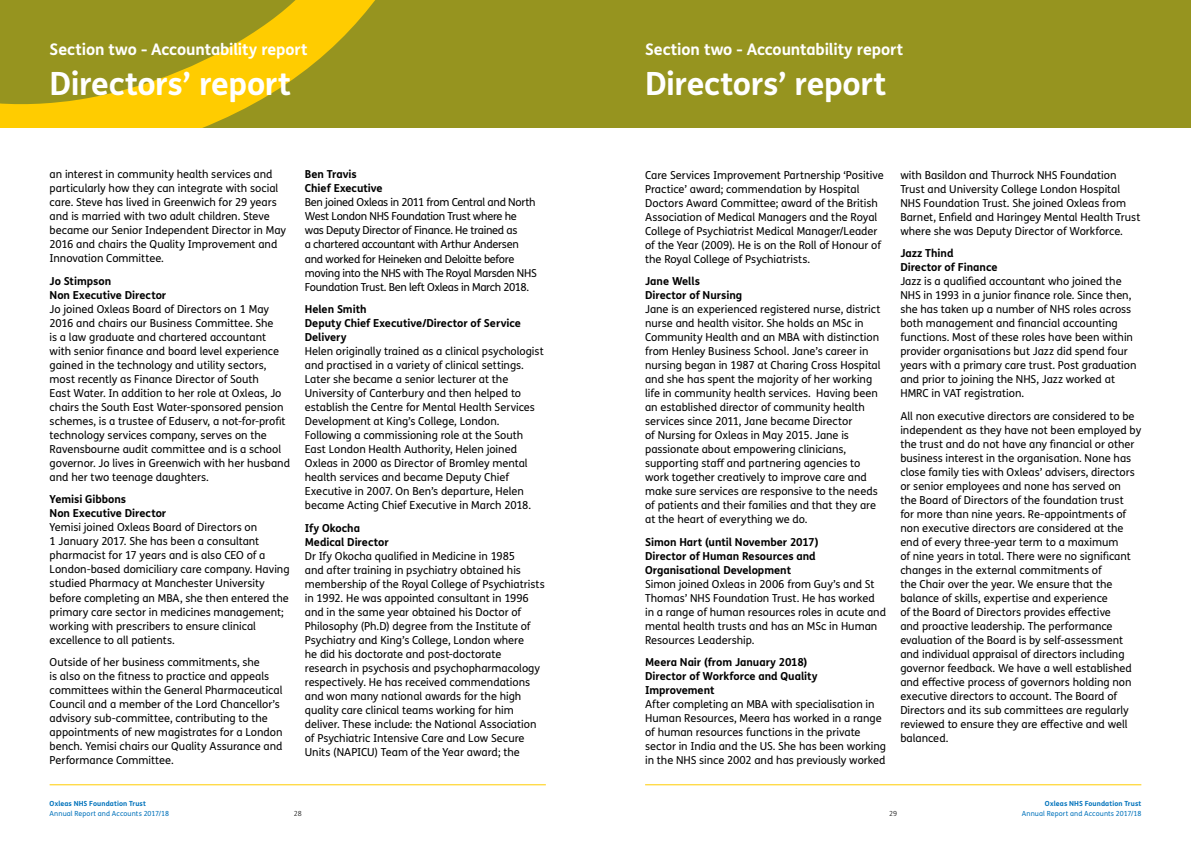
<style>
.page{position:relative;width:1191px;height:842px;background:#fff}
.page>*{position:absolute;margin:0;border:0;box-sizing:border-box;transform-origin:0 0}
.t1{font:700 32px "FS Me Pro";letter-spacing:-.01em;color:#fff}
.t2{font:700 16px "FS Me Pro";letter-spacing:-.01em;color:#fff}
.t3{font:11px/14px "FS Me Pro";letter-spacing:-.005em;color:#000}
.t4{font:700 11px/14px "FS Me Pro";letter-spacing:-.005em;color:#000}
.t5{font:11px/14px "FS Me Pro";letter-spacing:-.03em;color:#000}
.t6{font:7px "FS Me Pro";letter-spacing:.015em;color:#0072bb}
.t7{font:700 7px "FS Me Pro";letter-spacing:.015em;color:#0072bb}
.t8{font:300 7px "FS Me Pro";color:#000}
</style>
<div class="page">
<hr style="left:645px;top:784px;width:496px;height:1px;background:#fc0">
<div style="left:595px;top:0;width:596px;height:128px;background:#96941f"></div>
<div style="left:0;top:0;width:595px;height:128px;background:#96941f"></div>
<svg style="left:0;top:0;width:375px;height:128px"></svg>
<hr style="left:50px;top:784px;width:496px;height:1px;background:#fc0">
<h2 class="t2" style="left:50px;top:36px;width:259px">Section two - Accountability report</h2>
<h1 class="t1" style="left:50px;top:59px;width:243px">Directors’ report</h1>
<p class="t3" style="left:50px;top:167px;width:238px">an interest in community health services and particularly how they can integrate with social care. Steve has lived in Greenwich for 29 years and is married with two adult children. Steve became our Senior Independent Director in May 2016 and chairs the Quality Improvement and Innovation Committee.</p>
<p class="t4" style="left:50px;top:273px;width:118px">Jo Stimpson<br>Non Executive Director</p>
<p class="t3" style="left:50px;top:302px;width:242px">Jo joined Oxleas Board of Directors on 1 May 2016 and chairs our Business Committee. She<br>is a law graduate and chartered accountant with senior finance and board level experience gained in the technology and utility sectors, most recently as Finance Director of South<br>East Water. In addition to her role at Oxleas, Jo chairs the South East Water-sponsored pension schemes, is a trustee of Eduserv, a not-for-profit technology services company, serves on the Ravensbourne audit committee and is a school governor. Jo lives in Greenwich with her husband and her two teenage daughters.</p>
<p class="t4" style="left:50px;top:492px;width:118px">Yemisi Gibbons<br>Non Executive Director</p>
<p class="t3" style="left:50px;top:520px;width:241px">Yemisi joined Oxleas Board of Directors on<br>1 January 2017. She has been a consultant pharmacist for 17 years and is also CEO of a London-based domiciliary care company. Having studied Pharmacy at Manchester University before completing an MBA, she then entered the primary care sector in medicines management; working with prescribers to ensure clinical excellence to all patients.</p>
<p class="t3" style="left:50px;top:655px;width:234px">Outside of her business commitments, she<br>is also on the fitness to practice and appeals committees within the General Pharmaceutical Council and a member of the Lord Chancellor’s advisory sub-committee, contributing to the appointments of new magistrates for a London bench. Yemisi chairs our Quality Assurance and Performance Committee.</p>
<p class="t4" style="left:305px;top:167px;width:79px">Ben Travis<br>Chief Executive</p>
<p class="t5" style="left:305px;top:195px;width:233px">Ben joined Oxleas in 2011 from Central and North West London NHS Foundation Trust where he was Deputy Director of Finance. He trained as<br>a chartered accountant with Arthur Andersen and worked for Heineken and Deloitte before moving into the NHS with The Royal Marsden NHS Foundation Trust. Ben left Oxleas in March 2018.</p>
<p class="t4" style="left:305px;top:302px;width:218px">Helen Smith<br>Deputy Chief Executive/Director of Service<br>Delivery</p>
<p class="t3" style="left:305px;top:344px;width:240px">Helen originally trained as a clinical psychologist and practised in a variety of clinical settings.<br>Later she became a senior lecturer at the University of Canterbury and then helped to establish the Centre for Mental Health Services Development at King’s College, London.<br>Following a commissioning role at the South East London Health Authority, Helen joined Oxleas in 2000 as Director of Bromley mental health services and became Deputy Chief Executive in 2007. On Ben’s departure, Helen became Acting Chief Executive in March 2018.</p>
<p class="t4" style="left:305px;top:520px;width:85px">Ify Okocha<br>Medical Director</p>
<p class="t3" style="left:305px;top:548px;width:241px">Dr Ify Okocha qualified in Medicine in 1985<br>and after training in psychiatry obtained his membership of the Royal College of Psychiatrists in 1992. He was appointed consultant in 1996 and in the same year obtained his Doctor of Philosophy (Ph.D) degree from the Institute of Psychiatry and King’s College, London where<br>he did his doctorate and post-doctorate research in psychosis and psychopharmacology respectively. He has received commendations and won many national awards for the high quality care clinical teams working for him deliver. These include: the National Association of Psychiatric Intensive Care and Low Secure Units (NAPICU) Team of the Year award; the</p>
<p class="t7" style="left:50px;top:798px;width:98px">Oxleas NHS Foundation Trust</p>
<p class="t6" style="left:50px;top:809px;width:121px">Annual Report and Accounts 2017/18</p>
<p class="t8" style="left:294px;top:809px;width:9px">28</p>
<h2 class="t2" style="left:645px;top:36px;width:259px">Section two - Accountability report</h2>
<h1 class="t1" style="left:645px;top:59px;width:243px">Directors’ report</h1>
<p class="t3" style="left:645px;top:168px;width:240px">Care Services Improvement Partnership ‘Positive Practice’ award; commendation by Hospital Doctors Award Committee; award of the British Association of Medical Managers and the Royal College of Psychiatrist Medical Manager/Leader of the Year (2009). He is on the Roll of Honour of the Royal College of Psychiatrists.</p>
<p class="t4" style="left:645px;top:274px;width:99px">Jane Wells<br>Director of Nursing</p>
<p class="t3" style="left:645px;top:302px;width:237px">Jane is an experienced registered nurse, district nurse and health visitor. She holds an MSc in Community Health and an MBA with distinction from Henley Business School. Jane’s career in nursing began in 1987 at Charing Cross Hospital and she has spent the majority of her working life in community health services. Having been an established director of community health services since 2011, Jane became Director<br>of Nursing for Oxleas in May 2015. Jane is passionate about empowering clinicians, supporting staff and partnering agencies to work together creatively to improve care and make sure services are responsive to the needs of patients and their families and that they are at the heart of everything we do.</p>
<p class="t4" style="left:645px;top:534px;width:175px">Simon Hart (until November 2017)<br>Director of Human Resources and<br>Organisational Development</p>
<p class="t3" style="left:645px;top:577px;width:242px">Simon joined Oxleas in 2006 from Guy’s and St Thomas’ NHS Foundation Trust. He has worked in a range of human resources roles in acute and mental health trusts and has an MSc in Human Resources Leadership.</p>
<p class="t4" style="left:645px;top:655px;width:174px">Meera Nair (from January 2018)<br>Director of Workforce and Quality<br>Improvement</p>
<p class="t3" style="left:645px;top:697px;width:242px">After completing an MBA with specialisation in Human Resources, Meera has worked in a range of human resources functions in the private sector in India and the US. She has been working in the NHS since 2002 and has previously worked</p>
<p class="t3" style="left:900px;top:168px;width:241px">with Basildon and Thurrock NHS Foundation Trust and University College London Hospital NHS Foundation Trust. She joined Oxleas from Barnet, Enfield and Haringey Mental Health Trust where she was Deputy Director of Workforce.</p>
<p class="t4" style="left:900px;top:246px;width:99px">Jazz Thind<br>Director of Finance</p>
<p class="t3" style="left:900px;top:274px;width:238px">Jazz is a qualified accountant who joined the NHS in 1993 in a junior finance role. Since then, she has taken up a number of NHS roles across both management and financial accounting functions. Most of these roles have been within provider organisations but Jazz did spend four years with a primary care trust. Post graduation and prior to joining the NHS, Jazz worked at HMRC in VAT registration.</p>
<p class="t3" style="left:900px;top:409px;width:242px">All non executive directors are considered to be independent as they have not been employed by the trust and do not have any financial or other business interest in the organisation. None has close family ties with Oxleas’ advisers, directors or senior employees and none has served on<br>the Board of Directors of the foundation trust<br>for more than nine years. Re-appointments of non executive directors are considered at the end of every three-year term to a maximum<br>of nine years in total. There were no significant changes in the external commitments of<br>the Chair over the year. We ensure that the balance of skills, expertise and experience<br>of the Board of Directors provides effective<br>and proactive leadership. The performance evaluation of the Board is by self-assessment and individual appraisal of directors including governor feedback. We have a well established and effective process of governors holding non executive directors to account. The Board of Directors and its sub committees are regularly reviewed to ensure they are effective and well balanced.</p>
<p class="t7" style="left:1045px;top:798px;width:98px">Oxleas NHS Foundation Trust</p>
<p class="t8" style="left:889px;top:809px;width:9px">29</p>
<p class="t6" style="left:1022px;top:809px;width:121px">Annual Report and Accounts 2017/18</p>
</div>
